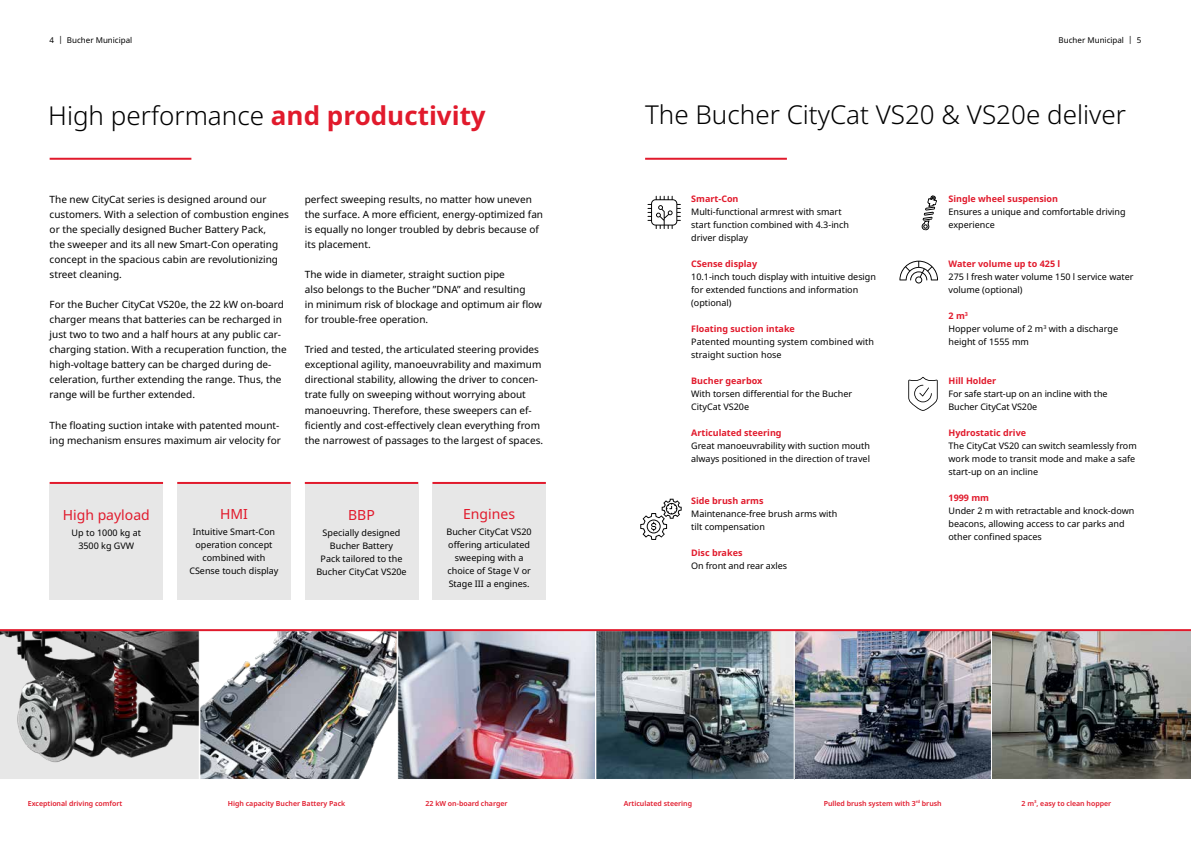
<style>
.page{position:relative;width:1191px;height:842px;background:#fff}
.page>*{position:absolute;margin:0;border:0;box-sizing:border-box;transform-origin:0 0}
.t1{font:300 26px "Noto Sans";color:#000}
.t2{font:14px "Noto Sans";color:#e11a2c}
.t3{font:10px/15px "Noto Sans";color:#000}
.t4{font:9px/13px "Noto Sans";color:#000}
.t5{font:700 9px "Noto Sans";color:#e11a2c}
.t6{font:8px "Noto Sans";color:#000}
.t7{font:600 7px "Noto Sans";color:#e11a2c}
.s1{font-weight:700;color:#e11a2c}
</style>
<div class="page">
<img style="left:201px;top:632px;width:594px;height:148px">
<img style="left:794px;top:631px;width:197px;height:148px">
<img style="left:597px;top:632px;width:195px;height:146px">
<div style="left:595px;top:630px;width:199px;height:150px;border:1px solid #fff"></div>
<svg style="left:0;top:631px;width:199px;height:148px;background:#706e6e"></svg>
<img style="left:398px;top:632px;width:196px;height:146px">
<img style="left:991px;top:631px;width:200px;height:148px">
<div style="left:396px;top:630px;width:200px;height:150px;border:1px solid #fff"></div>
<div style="left:199px;top:630px;width:199px;height:150px;border:1px solid #fff"></div>
<hr style="left:0;top:629px;width:1191px;height:2px;background:#e11a2c">
<hr style="left:50px;top:158px;width:141px;height:2px;background:#e11a2c">
<hr style="left:645px;top:158px;width:142px;height:2px;background:#e11a2c">
<div style="left:50px;top:484px;width:113px;height:115px;background:#e7e7e7"></div>
<div style="left:432px;top:484px;width:114px;height:115px;background:#e7e7e7"></div>
<div style="left:305px;top:484px;width:113px;height:115px;background:#e7e7e7"></div>
<div style="left:177px;top:484px;width:114px;height:115px;background:#e7e7e7"></div>
<hr style="left:50px;top:482px;width:113px;height:2px;background:#e11a2c">
<hr style="left:432px;top:482px;width:114px;height:2px;background:#e11a2c">
<hr style="left:305px;top:482px;width:113px;height:2px;background:#e11a2c">
<hr style="left:177px;top:482px;width:114px;height:2px;background:#e11a2c">
<svg style="left:921px;top:195px;width:16px;height:36px"></svg>
<svg style="left:640px;top:499px;width:41px;height:41px"></svg>
<svg style="left:899px;top:261px;width:39px;height:22px"></svg>
<svg style="left:908px;top:377px;width:29px;height:34px"></svg>
<svg style="left:647px;top:196px;width:34px;height:33px"></svg>
<p class="t6" style="left:50px;top:34px;width:84px">4 | Bucher Municipal</p>
<h1 class="t1" style="left:48px;top:97px;width:439px">High performance <span class="s1">and productivity</span></h1>
<p class="t3" style="left:50px;top:193px;width:241px">The new CityCat series is designed around our customers. With a selection of combustion engines or the specially designed Bucher Battery Pack,<br>the sweeper and its all new Smart-Con operating concept in the spacious cabin are revolutionizing street cleaning.</p>
<p class="t3" style="left:50px;top:298px;width:239px">For the Bucher CityCat VS20e, the 22 kW on-board charger means that batteries can be recharged in just two to two and a half hours at any public car&shy;charging station. With a recuperation function, the high-voltage battery can be charged during de&shy;celeration, further extending the range. Thus, the range will be further extended.</p>
<p class="t3" style="left:50px;top:418px;width:233px">The floating suction intake with patented mount&shy;ing mechanism ensures maximum air velocity for</p>
<p class="t3" style="left:305px;top:193px;width:240px">perfect sweeping results, no matter how uneven the surface. A more efficient, energy-optimized fan is equally no longer troubled by debris because of its placement.</p>
<p class="t3" style="left:305px;top:268px;width:239px">The wide in diameter, straight suction pipe<br>also belongs to the Bucher ”DNA” and resulting<br>in minimum risk of blockage and optimum air flow for trouble-free operation.</p>
<p class="t3" style="left:305px;top:343px;width:240px">Tried and tested, the articulated steering provides exceptional agility, manoeuvrability and maximum directional stability, allowing the driver to concen&shy;trate fully on sweeping without worrying about manoeuvring. Therefore, these sweepers can ef&shy;ficiently and cost-effectively clean everything from the narrowest of passages to the largest of spaces.</p>
<h2 class="t2" style="left:63px;top:505px;width:89px">High payload</h2>
<p class="t4" style="left:72px;top:526px;width:71px;text-align:center">Up to 1000 kg at<br>3500 kg GVW</p>
<h2 class="t2" style="left:220px;top:504px;width:29px">HMI</h2>
<p class="t4" style="left:189px;top:525px;width:91px;text-align:center">Intuitive Smart-Con operation concept combined with<br>CSense touch display</p>
<h2 class="t2" style="left:348px;top:505px;width:28px">BBP</h2>
<p class="t4" style="left:316px;top:526px;width:92px;text-align:center">Specially designed<br>Bucher Battery<br>Pack tailored to the<br>Bucher CityCat VS20e</p>
<h2 class="t2" style="left:463px;top:504px;width:53px">Engines</h2>
<p class="t4" style="left:446px;top:525px;width:87px;text-align:center">Bucher CityCat VS20 offering articulated sweeping with a choice of Stage V or<br>Stage III a engines.</p>
<p class="t6" style="left:1058px;top:34px;width:84px">Bucher Municipal | 5</p>
<h1 class="t1" style="left:645px;top:96px;width:482px">The Bucher CityCat VS20 &amp; VS20e deliver</h1>
<p class="t5" style="left:691px;top:193px;width:49px">Smart-Con</p>
<p class="t4" style="left:691px;top:206px;width:159px">Multi-functional armrest with smart start function combined with 4.3-inch driver display</p>
<p class="t5" style="left:691px;top:258px;width:67px">CSense display</p>
<p class="t4" style="left:691px;top:271px;width:186px">10.1-inch touch display with intuitive design for extended functions and information (optional)</p>
<p class="t5" style="left:691px;top:323px;width:105px">Floating suction intake</p>
<p class="t4" style="left:691px;top:336px;width:184px">Patented mounting system combined with straight suction hose</p>
<p class="t5" style="left:691px;top:375px;width:73px">Bucher gearbox</p>
<p class="t4" style="left:691px;top:388px;width:163px">With torsen differential for the Bucher<br>CityCat VS20e</p>
<p class="t5" style="left:691px;top:427px;width:92px">Articulated steering</p>
<p class="t4" style="left:691px;top:440px;width:180px">Great manoeuvrability with suction mouth always positioned in the direction of travel</p>
<p class="t5" style="left:691px;top:495px;width:74px">Side brush arms</p>
<p class="t4" style="left:691px;top:508px;width:148px">Maintenance-free brush arms with tilt compensation</p>
<p class="t5" style="left:691px;top:547px;width:53px">Disc brakes</p>
<p class="t4" style="left:691px;top:560px;width:97px">On front and rear axles</p>
<p class="t5" style="left:948px;top:193px;width:111px">Single wheel suspension</p>
<p class="t4" style="left:948px;top:206px;width:179px">Ensures a unique and comfortable driving experience</p>
<p class="t5" style="left:948px;top:258px;width:113px">Water volume up to 425 l</p>
<p class="t4" style="left:948px;top:271px;width:186px">275 l fresh water volume 150 l service water volume (optional)</p>
<p class="t4" style="left:948px;top:310px;width:171px"><span class="s1">2 m</span><sup>3<br></sup>Hopper volume of 2 m<sup>3</sup> with a discharge height of 1555 mm</p>
<p class="t5" style="left:948px;top:375px;width:49px">Hill Holder</p>
<p class="t4" style="left:948px;top:388px;width:161px">For safe start-up on an incline with the<br>Bucher CityCat VS20e</p>
<p class="t5" style="left:948px;top:427px;width:79px">Hydrostatic drive</p>
<p class="t4" style="left:948px;top:440px;width:190px">The CityCat VS20 can switch seamlessly from work mode to transit mode and make a safe start-up on an incline</p>
<p class="t5" style="left:948px;top:492px;width:42px">1999 mm</p>
<p class="t4" style="left:948px;top:505px;width:187px">Under 2 m with retractable and knock-down beacons, allowing access to car parks and other confined spaces</p>
<p class="t7" style="left:425px;top:798px;width:84px">22 kW on-board charger</p>
<p class="t7" style="left:823px;top:798px;width:120px">Pulled brush system with 3<sup>rd</sup> brush</p>
<p class="t7" style="left:28px;top:798px;width:96px">Exceptional driving comfort</p>
<p class="t7" style="left:228px;top:798px;width:119px">High capacity Bucher Battery Pack</p>
<p class="t7" style="left:624px;top:798px;width:70px">Articulated steering</p>
<p class="t7" style="left:1021px;top:798px;width:91px">2 m<sup>3</sup>, easy to clean hopper</p>
</div>
